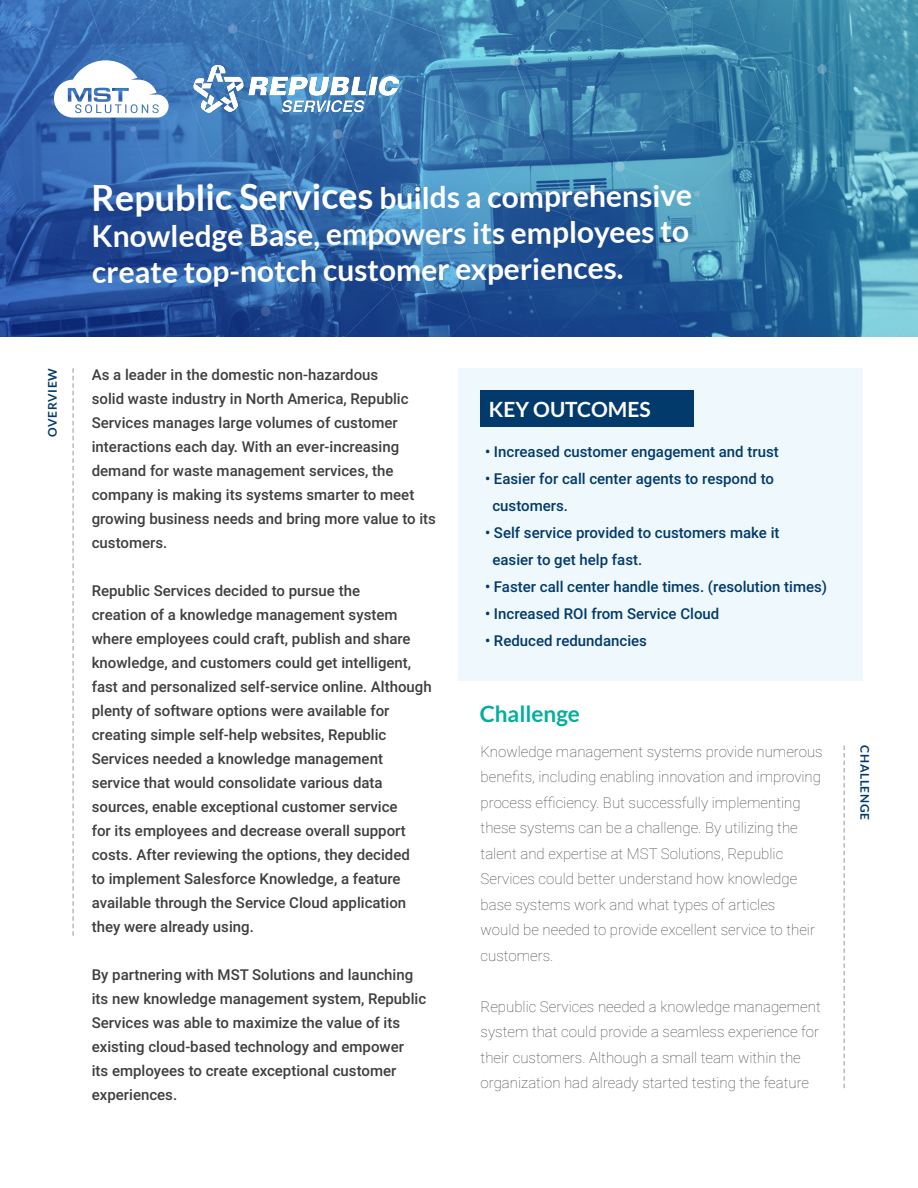
<style>
.page{position:relative;width:918px;height:1188px;background:#fff}
.page>*{position:absolute;margin:0;border:0;box-sizing:border-box;transform-origin:0 0}
.t1{font:700 30px/36.8px "Lato";letter-spacing:-.01em;color:#fff;text-align:justify}
.t2{font:700 22.5px "Lato";color:#03ae9c}
.t3{font:700 21px "Lato";color:#fff}
.t4{font:500 15px/24px "Roboto";color:#3f3f3f}
.t5{font:100 15px/25.5px "Roboto";color:#3f3f3f}
.t6{font:500 15px "Roboto";color:#023a6b}
.t7{font:700 12px "Lato";letter-spacing:.05em;color:#023a6b}
.s1{font-size:36px}
</style>
<div class="page">
<img style="left:0;top:0;width:918px;height:337px">
<svg style="left:72px;top:368px;width:2px;height:568px"></svg>
<svg style="left:54px;top:60px;width:115px;height:58px"></svg>
<svg style="left:843px;top:745px;width:2px;height:343px"></svg>
<img style="left:193px;top:65px;width:206px;height:47px">
<div style="left:458px;top:368px;width:405px;height:312px;background:#eef8fd"></div>
<div style="left:481px;top:390px;width:213px;height:37px;background:#023a6b"></div>
<p class="t7" style="left:45px;top:437px;width:70px;rotate:-90deg">OVERVIEW</p>
<p class="t1" style="left:92px;top:178px;width:602px"><span class="s1">Republic Services</span> builds a comprehensive Knowledge Base, empowers its employees to create top-notch customer experiences.</p>
<p class="t4" style="left:92px;top:362px;width:346px">As a leader in the domestic non-hazardous<br>solid waste industry in North America, Republic Services manages large volumes of customer interactions each day. With an ever-increasing demand for waste management services, the company is making its systems smarter to meet growing business needs and bring more value to its customers.</p>
<p class="t4" style="left:92px;top:578px;width:342px">Republic Services decided to pursue the<br>creation of a knowledge management system where employees could craft, publish and share knowledge, and customers could get intelligent, fast and personalized self-service online. Although plenty of software options were available for creating simple self-help websites, Republic Services needed a knowledge management service that would consolidate various data sources, enable exceptional customer service<br>for its employees and decrease overall support costs. After reviewing the options, they decided<br>to implement Salesforce Knowledge, a feature available through the Service Cloud application they were already using.</p>
<p class="t4" style="left:92px;top:962px;width:336px">By partnering with MST Solutions and launching its new knowledge management system, Republic Services was able to maximize the value of its existing cloud-based technology and empower<br>its employees to create exceptional customer experiences.</p>
<p class="t3" style="left:489px;top:398px;width:163px">KEY OUTCOMES</p>
<p class="t6" style="left:485px;top:441px;width:295px">• Increased customer engagement and trust</p>
<p class="t6" style="left:485px;top:468px;width:290px">• Easier for call center agents to respond to</p>
<p class="t6" style="left:492px;top:495px;width:77px">customers.</p>
<p class="t6" style="left:485px;top:522px;width:296px">• Self service provided to customers make it</p>
<p class="t6" style="left:492px;top:549px;width:151px">easier to get help fast.</p>
<p class="t6" style="left:485px;top:576px;width:344px">• Faster call center handle times. (resolution times)</p>
<p class="t6" style="left:485px;top:603px;width:236px">• Increased ROI from Service Cloud</p>
<p class="t6" style="left:485px;top:630px;width:163px">• Reduced redundancies</p>
<p class="t2" style="left:480px;top:701px;width:102px">Challenge</p>
<p class="t5" style="left:481px;top:738px;width:344px">Knowledge management systems provide numerous benefits, including enabling innovation and improving process efficiency. But successfully implementing these systems can be a challenge. By utilizing the talent and expertise at MST Solutions, Republic Services could better understand how knowledge base systems work and what types of articles<br>would be needed to provide excellent service to their customers.</p>
<p class="t5" style="left:481px;top:993px;width:342px">Republic Services needed a knowledge management system that could provide a seamless experience for their customers. Although a small team within the organization had already started testing the feature</p>
<p class="t7" style="left:872px;top:745px;width:76px;rotate:90deg">CHALLENGE</p>
</div>
